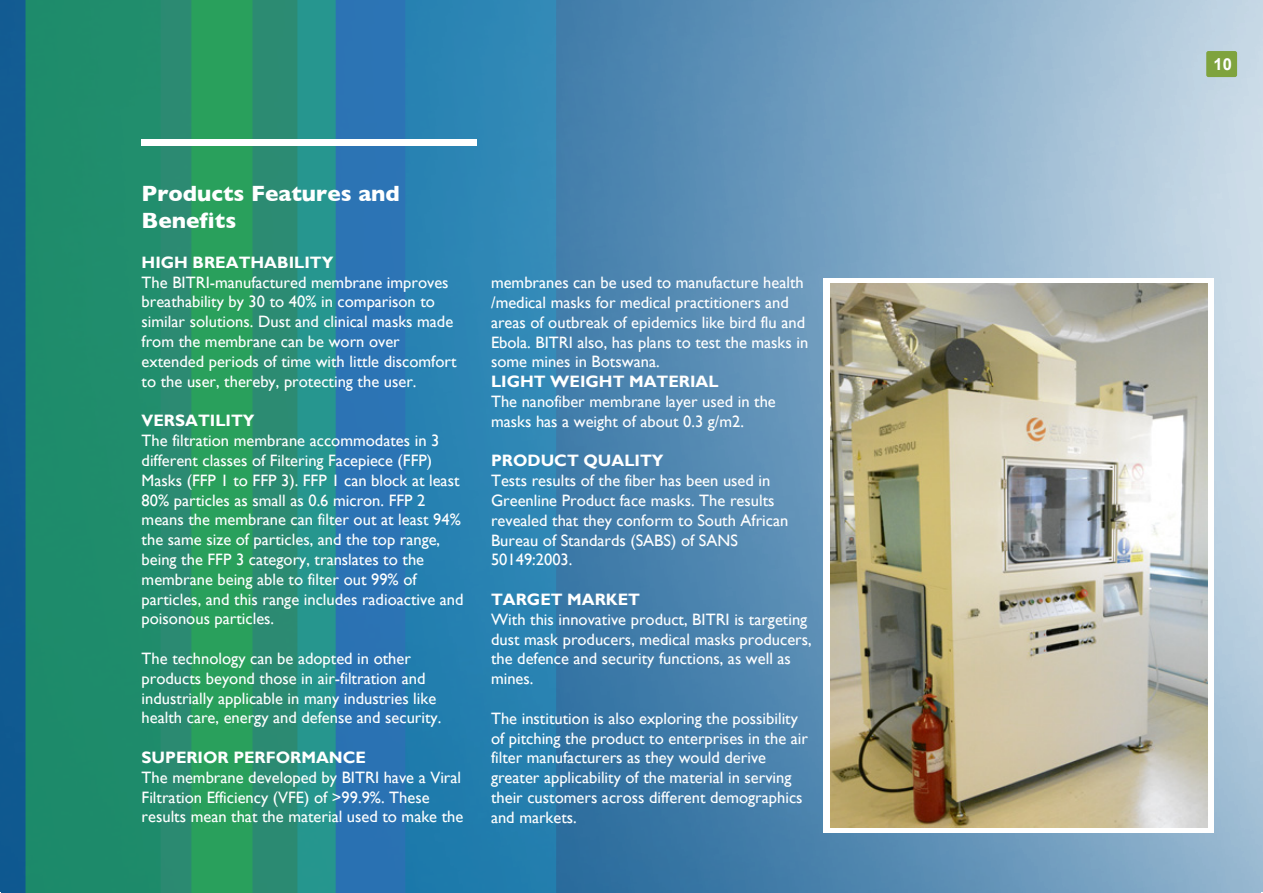
<style>
.page{position:relative;width:1263px;height:893px;background:#fff}
.page>*{position:absolute;margin:0;border:0;box-sizing:border-box;transform-origin:0 0}
.t1{font:700 22.5px/27px "Gill Sans";color:#fff}
.t2{font:16.5px/19.8px "Gill Sans";color:#fff}
.t3{font:700 16.5px "Gill Sans";color:#fff}
.t4{font:700 16.5px "Arial";color:#fff}
</style>
<div class="page">
<img style="left:0;top:0;width:1263px;height:893px">
<svg style="left:26px;top:0;width:165px;height:893px;background:#218b6c"></svg>
<svg style="left:191px;top:0;width:106px;height:893px;background:#2a9665"></svg>
<svg style="left:297px;top:0;width:259px;height:893px;background:#2981ad"></svg>
<div style="left:142px;top:139px;width:335px;height:7px;background:#fff"></div>
<div style="left:1206px;top:51px;width:31px;height:26px;background:#7fa33e;border-radius:2px"></div>
<div style="left:824px;top:278px;width:390px;height:554px;background:#fff"></div>
<img style="left:830px;top:284px;width:377px;height:543px">
<h1 class="t1" style="left:142px;top:180px;width:260px">Products Features and<br>Benefits</h1>
<p class="t3" style="left:142px;top:252px;width:193px">HIGH BREATHABILITY</p>
<p class="t2" style="left:142px;top:273px;width:316px">The BITRI-manufactured membrane improves breathability by 30 to 40% in comparison to similar solutions. Dust and clinical masks made from the membrane can be worn over extended periods of time with little discomfort to the user, thereby, protecting the user.</p>
<p class="t3" style="left:142px;top:411px;width:114px">VERSATILITY</p>
<p class="t2" style="left:142px;top:431px;width:323px">The filtration membrane accommodates in 3 different classes of Filtering Facepiece (FFP)<br>Masks (FFP 1 to FFP 3). FFP 1 can block at least 80% particles as small as 0.6 micron. FFP 2 means the membrane can filter out at least 94% the same size of particles, and the top range, being the FFP 3 category, translates to the membrane being able to filter out 99% of particles, and this range includes radioactive and poisonous particles.</p>
<p class="t2" style="left:142px;top:649px;width:301px">The technology can be adopted in other products beyond those in air-filtration and industrially applicable in many industries like health care, energy and defense and security.</p>
<p class="t3" style="left:142px;top:747px;width:226px">SUPERIOR PERFORMANCE</p>
<p class="t2" style="left:142px;top:768px;width:323px">The membrane developed by BITRI have a Viral<br>Filtration Efficiency (VFE) of &gt;99.9%. These results mean that the material used to make the</p>
<p class="t2" style="left:491px;top:273px;width:319px">membranes can be used to manufacture health /medical masks for medical practitioners and areas of outbreak of epidemics like bird flu and Ebola. BITRI also, has plans to test the masks in some mines in Botswana.</p>
<p class="t3" style="left:491px;top:372px;width:229px">LIGHT WEIGHT MATERIAL</p>
<p class="t2" style="left:491px;top:392px;width:286px">The nanofiber membrane layer used in the masks has a weight of about 0.3 g/m2.</p>
<p class="t3" style="left:491px;top:451px;width:174px">PRODUCT QUALITY</p>
<p class="t2" style="left:491px;top:471px;width:299px">Tests results of the fiber has been used in Greenline Product face masks. The results revealed that they conform to South African Bureau of Standards (SABS) of SANS 50149:2003.</p>
<p class="t3" style="left:491px;top:589px;width:151px">TARGET MARKET</p>
<p class="t2" style="left:491px;top:610px;width:322px">With this innovative product, BITRI is targeting dust mask producers, medical masks producers, the defence and security functions, as well as mines.</p>
<p class="t2" style="left:491px;top:709px;width:318px">The institution is also exploring the possibility of pitching the product to enterprises in the air filter manufacturers as they would derive greater applicability of the material in serving their customers across different demographics and markets.</p>
<p class="t4" style="left:1213px;top:53px;width:20px">10</p>
</div>
